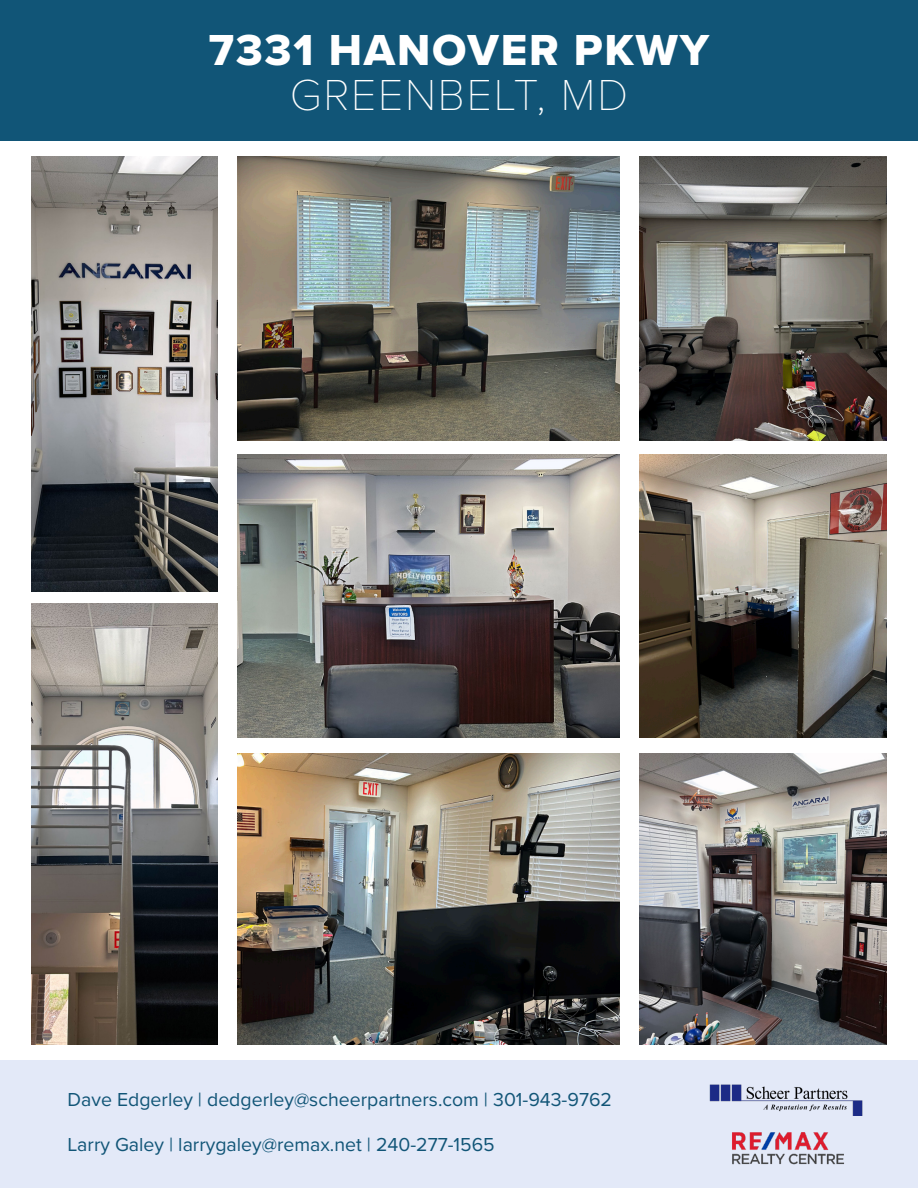
<style>
.page{position:relative;width:918px;height:1188px;background:#fff}
.page>*{position:absolute;margin:0;border:0;box-sizing:border-box;transform-origin:0 0}
.t1{font:45px "Proxima Nova Extrabld";letter-spacing:.04em;color:#fff}
.t2{font:100 45px "Proxima Nova T";letter-spacing:.04em;color:#fff}
.t3{font:19.5px "Proxima Nova";color:#157}
</style>
<div class="page">
<div style="left:0;top:0;width:918px;height:140px;background:#157"></div>
<img style="left:238px;top:455px;width:381px;height:282px">
<img style="left:238px;top:157px;width:382px;height:284px">
<img style="left:639px;top:455px;width:248px;height:282px">
<img style="left:639px;top:157px;width:248px;height:284px">
<img style="left:238px;top:753px;width:382px;height:292px">
<img style="left:639px;top:753px;width:248px;height:292px">
<img style="left:31px;top:157px;width:187px;height:434px">
<img style="left:31px;top:603px;width:187px;height:442px">
<div style="left:0;top:1061px;width:918px;height:127px;background:#e3e9f8"></div>
<img style="left:709px;top:1084px;width:154px;height:31px">
<img style="left:732px;top:1132px;width:113px;height:33px">
<p class="t1" style="left:209px;top:17px;width:502px">7331 HANOVER PKWY</p>
<p class="t2" style="left:290px;top:62px;width:340px">GREENBELT, MD</p>
<p class="t3" style="left:68px;top:1085px;width:546px">Dave Edgerley | dedgerley@scheerpartners.com | 301-943-9762</p>
<p class="t3" style="left:68px;top:1130px;width:429px">Larry Galey | larrygaley@remax.net | 240-277-1565</p>
</div>
